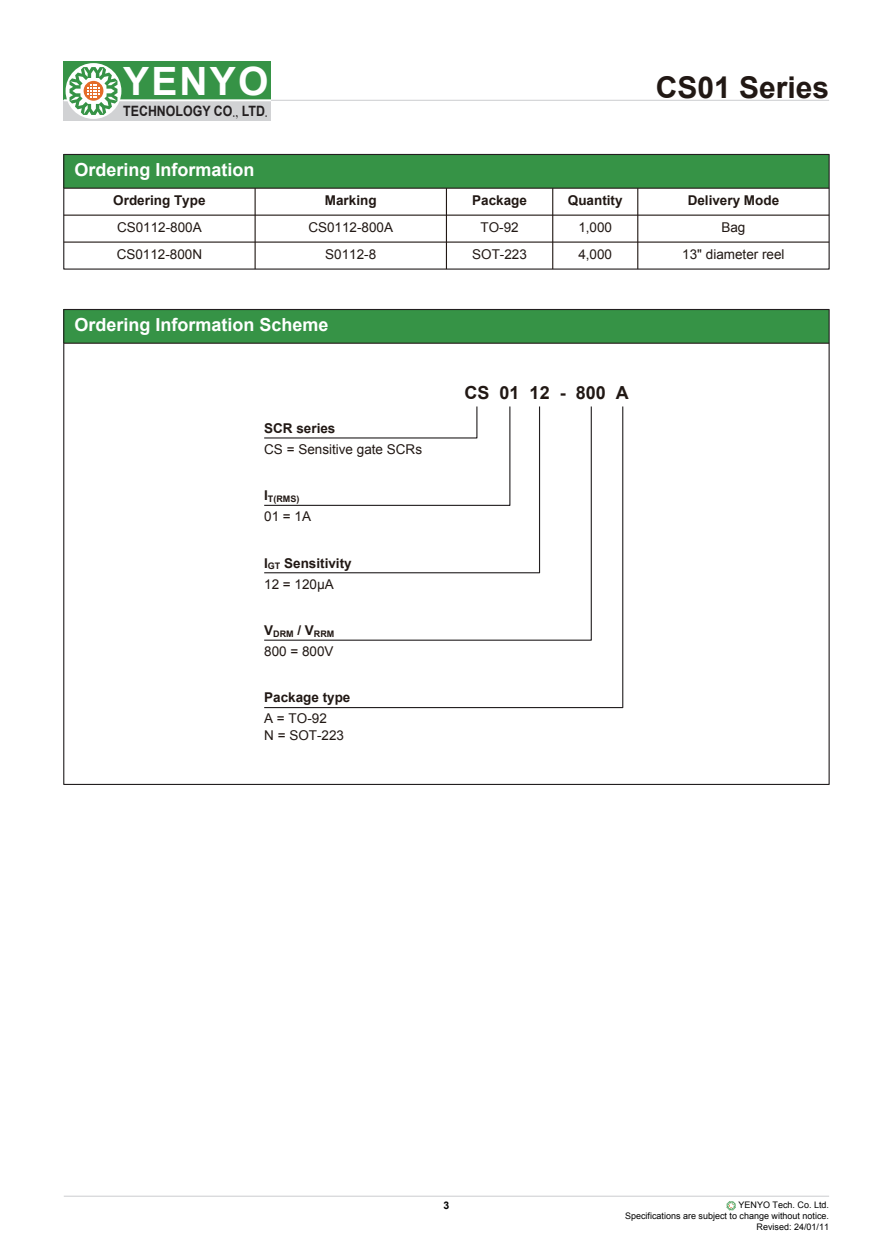
<style>
.page{position:relative;width:888px;height:1260px;background:#fff}
.page>*{position:absolute;margin:0;border:0;box-sizing:border-box;transform-origin:0 0}
.t1{font:700 39px "Arial";letter-spacing:.055em;color:#fff}
.t2{font:700 30px "Arial";color:#211814}
.t3{font:700 18px "Arial";color:#fff}
.t4{font:700 18px "Arial";color:#211814}
.t5{font:700 14.25px "Arial";color:#231f20;scale:.87 1}
.t6{font:13.5px/16.2px "Arial";color:#211814}
.t7{font:700 13.5px/20.9px "Arial";color:#211814}
.t8{font:700 10.5px "Arial";color:#030303}
.t9{font:9px/10.8px "Arial";color:#030303;text-align:right}
.t10{font:700 9px "Arial";color:#211814}
.s1{font-family:"P Ming Li U";font-weight:400}
.s2{font-weight:400}
</style>
<div class="page">
<hr style="left:64px;top:1196px;width:765px;height:1px;background:#d1d2d4">
<svg style="left:727px;top:1201px;width:9px;height:9px"></svg>
<hr style="left:64px;top:100px;width:765px;height:1px;background:#d1d2d4">
<div style="left:64px;top:61px;width:207px;height:39px;background:#369346"></div>
<div style="left:64px;top:100px;width:207px;height:21px;background:#d1d2d4"></div>
<hr style="left:64px;top:99px;width:207px;height:2px;background:#fff">
<svg style="left:66px;top:63px;width:55px;height:56px"></svg>
<svg style="left:70px;top:67px;width:47px;height:48px"></svg>
<div style="left:64px;top:310px;width:765px;height:33px;background:#369346"></div>
<hr style="left:64px;top:343px;width:765px;height:1px;background:#211814">
<svg style="left:264px;top:406px;width:360px;height:303px"></svg>
<div style="left:64px;top:154px;width:765px;height:34px;background:#369346"></div>
<hr style="left:637px;top:188px;width:1px;height:81px;background:#211814">
<hr style="left:255px;top:188px;width:1px;height:81px;background:#211814">
<div style="left:63px;top:154px;width:767px;height:116px;border:1px solid #231f20"></div>
<hr style="left:64px;top:188px;width:765px;height:1px;background:#211814">
<hr style="left:64px;top:215px;width:765px;height:1px;background:#211814">
<hr style="left:446px;top:188px;width:1px;height:81px;background:#211814">
<hr style="left:552px;top:188px;width:1px;height:81px;background:#211814">
<hr style="left:64px;top:242px;width:765px;height:1px;background:#211814">
<h1 class="t1" style="left:123px;top:56px;width:147px">YENYO</h1>
<p class="t5" style="left:123px;top:101px;width:168px">TECHNOLOGY CO<span class="s1">.,</span> LTD<span class="s1">.</span></p>
<h2 class="t2" style="left:656px;top:67px;width:175px">CS01 Series</h2>
<h3 class="t3" style="left:74px;top:157px;width:181px">Ordering Information</h3>
<p class="t7" style="left:113px;top:190px;width:94px">Ordering Type</p>
<p class="t7" style="left:325px;top:190px;width:53px">Marking</p>
<p class="t7" style="left:472px;top:190px;width:56px">Package</p>
<p class="t7" style="left:568px;top:190px;width:56px">Quantity</p>
<p class="t7" style="left:688px;top:190px;width:93px">Delivery Mode</p>
<p class="t6" style="left:117px;top:220px;width:86px">CS0112-800A</p>
<p class="t6" style="left:308px;top:220px;width:86px">CS0112-800A</p>
<p class="t6" style="left:480px;top:220px;width:40px">TO-92</p>
<p class="t6" style="left:578px;top:220px;width:35px">1,000</p>
<p class="t6" style="left:721px;top:220px;width:26px">Bag</p>
<p class="t6" style="left:117px;top:246px;width:87px">CS0112-800N</p>
<p class="t6" style="left:325px;top:246px;width:53px">S0112-8</p>
<p class="t6" style="left:472px;top:246px;width:56px">SOT-223</p>
<p class="t6" style="left:578px;top:246px;width:35px">4,000</p>
<p class="t6" style="left:682px;top:246px;width:104px">13" diameter reel</p>
<h3 class="t3" style="left:74px;top:312px;width:256px">Ordering Information Scheme</h3>
<p class="t7" style="left:264px;top:418px;width:73px">SCR series</p>
<p class="t6" style="left:264px;top:441px;width:159px">CS = Sensitive gate SCRs</p>
<p class="t10" style="left:264px;top:493px;width:37px"><sup>I</sup>T(RMS)</p>
<p class="t6" style="left:264px;top:509px;width:48px">01 = 1A</p>
<p class="t7" style="left:264px;top:553px;width:89px">I<sub>GT</sub> Sensitivity<br><span class="s2">12 = 120μA</span></p>
<p class="t10" style="left:264px;top:627px;width:72px"><sup>V</sup>DRM <sup>/</sup> <sup>V</sup>RRM</p>
<p class="t6" style="left:264px;top:643px;width:71px">800 = 800V</p>
<p class="t7" style="left:264px;top:688px;width:88px">Package type</p>
<p class="t6" style="left:264px;top:711px;width:81px">A = TO-92<br>N = SOT-223</p>
<h3 class="t4" style="left:465px;top:381px;width:166px">CS 01 12 - 800 A</h3>
<p class="t8" style="left:444px;top:1199px;width:7px">3</p>
<p class="t9" style="left:625px;top:1200px;width:206px">YENYO Tech. Co. Ltd.<br>Specifications are subject to change without notice.<br>Revised: 24/01/11</p>
</div>
